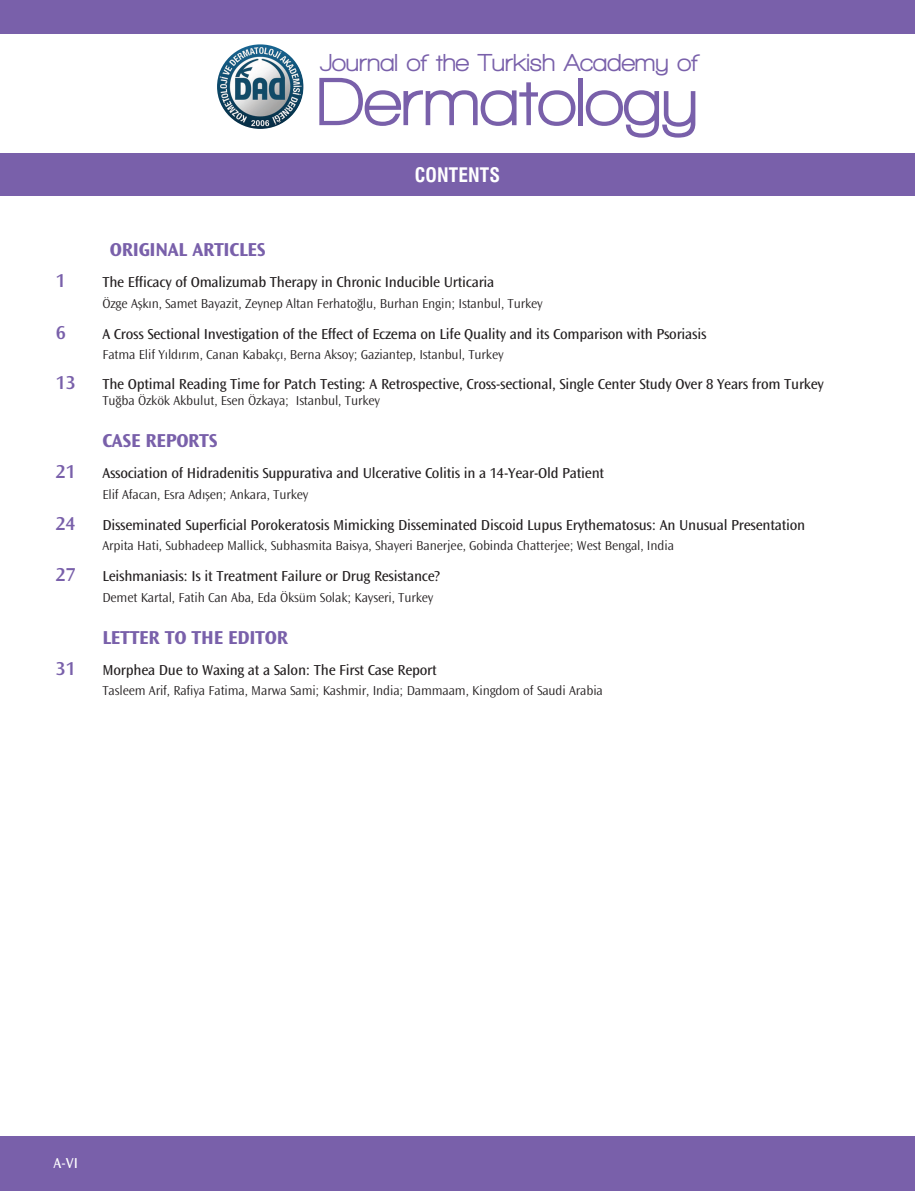
<style>
.page{position:relative;width:915px;height:1191px;background:#fff}
.page>*{position:absolute;margin:0;border:0;box-sizing:border-box;transform-origin:0 0}
.t1{font:800 69.75px "Walkway";color:#7960aa}
.t2{font:800 25.05px "Walkway";color:#7960aa}
.t3{font:700 19.5px "Ocean Sans Std";letter-spacing:-.015em;color:#7960aa}
.t4{font:600 19.5px "Ocean Sans Std";color:#7960aa}
.ARA_BASLIK{font:19.5px "Swiss Condensed Bold Tr";letter-spacing:.005em;color:#fff}
.t5{font:15px "Ocean Sans Std";letter-spacing:-.015em;color:#231f20}
.t6{font:15px "Ocean Sans Std";color:#fff}
.t7{font:300 13.5px "Ocean Sans Std";letter-spacing:-.01em;color:#231f20}
</style>
<div class="page">
<div style="left:0;top:1137px;width:914px;height:54px;background:#7960aa"></div>
<div style="left:0;top:153px;width:914px;height:43px;background:#7960aa"></div>
<div style="left:0;top:0;width:914px;height:33px;background:#7960aa"></div>
<img style="left:217px;top:44px;width:86px;height:85px">
<p class="t3" style="left:110px;top:239px;width:157px">ORIGINAL ARTICLES</p>
<p class="t2" style="left:320px;top:49px;width:379px">Journal of the Turkish Academy of</p>
<p class="t1" style="left:317px;top:64px;width:382px">Dermatology</p>
<p class="ARA_BASLIK" style="left:414px;top:163px;width:87px">CONTENTS</p>
<p class="t4" style="left:56px;top:270px;width:11px">1</p>
<p class="t5" style="left:102px;top:274px;width:393px">The Efficacy of Omalizumab Therapy in Chronic Inducible Urticaria</p>
<p class="t7" style="left:102px;top:296px;width:441px">Özge Aşkın, Samet Bayazit, Zeynep Altan Ferhatoğlu, Burhan Engin; Istanbul, Turkey</p>
<p class="t4" style="left:56px;top:321px;width:11px">6</p>
<p class="t5" style="left:102px;top:325px;width:605px">A Cross Sectional Investigation of the Effect of Eczema on Life Quality and its Comparison with Psoriasis</p>
<p class="t7" style="left:102px;top:347px;width:402px">Fatma Elif Yıldırım, Canan Kabakçı, Berna Aksoy; Gaziantep, Istanbul, Turkey</p>
<p class="t4" style="left:56px;top:371px;width:21px">13</p>
<p class="t5" style="left:102px;top:375px;width:722px">The Optimal Reading Time for Patch Testing: A Retrospective, Cross-sectional, Single Center Study Over 8 Years from Turkey</p>
<p class="t7" style="left:102px;top:393px;width:279px">Tuğba Özkök Akbulut, Esen Özkaya; Istanbul, Turkey</p>
<p class="t3" style="left:102px;top:430px;width:117px">CASE REPORTS</p>
<p class="t4" style="left:56px;top:461px;width:21px">21</p>
<p class="t5" style="left:102px;top:465px;width:503px">Association of Hidradenitis Suppurativa and Ulcerative Colitis in a 14-Year-Old Patient</p>
<p class="t7" style="left:102px;top:487px;width:207px">Elif Afacan, Esra Adışen; Ankara, Turkey</p>
<p class="t4" style="left:56px;top:512px;width:21px">24</p>
<p class="t5" style="left:102px;top:516px;width:704px">Disseminated Superficial Porokeratosis Mimicking Disseminated Discoid Lupus Erythematosus: An Unusual Presentation</p>
<p class="t7" style="left:102px;top:538px;width:573px">Arpita Hati, Subhadeep Mallick, Subhasmita Baisya, Shayeri Banerjee, Gobinda Chatterjee; West Bengal, India</p>
<p class="t4" style="left:56px;top:564px;width:21px">27</p>
<p class="t5" style="left:102px;top:568px;width:339px">Leishmaniasis: Is it Treatment Failure or Drug Resistance?</p>
<p class="t7" style="left:102px;top:590px;width:332px">Demet Kartal, Fatih Can Aba, Eda Öksüm Solak; Kayseri, Turkey</p>
<p class="t3" style="left:102px;top:626px;width:187px">LETTER TO THE EDITOR</p>
<p class="t4" style="left:56px;top:657px;width:21px">31</p>
<p class="t5" style="left:102px;top:661px;width:336px">Morphea Due to Waxing at a Salon: The First Case Report</p>
<p class="t7" style="left:102px;top:683px;width:502px">Tasleem Arif, Rafiya Fatima, Marwa Sami; Kashmir, India; Dammaam, Kingdom of Saudi Arabia</p>
<p class="t6" style="left:54px;top:1154px;width:26px">A-VI</p>
</div>
